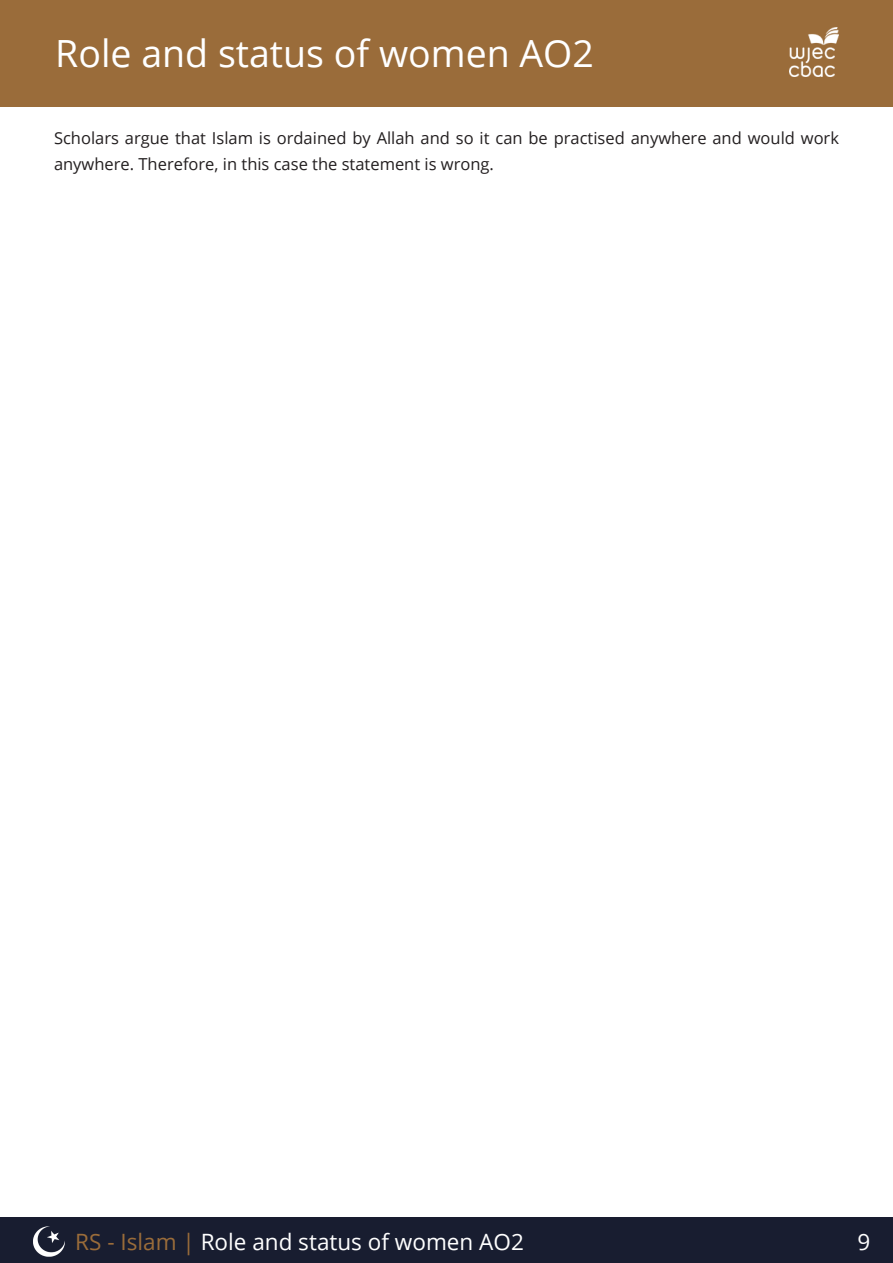
<style>
.page{position:relative;width:893px;height:1263px;background:#fff}
.page>*{position:absolute;margin:0;border:0;box-sizing:border-box;transform-origin:0 0}
.t1{font:37.5px "Open Sans";color:#fff}
.t2{font:22.5px "Open Sans";color:#fff}
.Paragraph_text{font:16.5px/25.5px "Open Sans";color:#231f20}
.s1{color:#9a6c3a}
</style>
<div class="page">
<div style="left:0;top:0;width:893px;height:106px;background:#9a6c3a"></div>
<div style="left:0;top:1217px;width:893px;height:46px;background:#181d30"></div>
<img style="left:34px;top:1226px;width:31px;height:31px">
<img style="left:789px;top:28px;width:50px;height:49px">
<h1 class="t1" style="left:55px;top:28px;width:540px">Role and status of women AO2</h1>
<p class="Paragraph_text" style="left:54px;top:125px;width:786px">Scholars argue that Islam is ordained by Allah and so it can be practised anywhere and would work anywhere. Therefore, in this case the statement is wrong.</p>
<h2 class="t2" style="left:75px;top:1226px;width:450px"><span class="s1">RS - Islam |</span> Role and status of women AO2</h2>
<h2 class="t2" style="left:858px;top:1226px;width:14px">9</h2>
</div>
